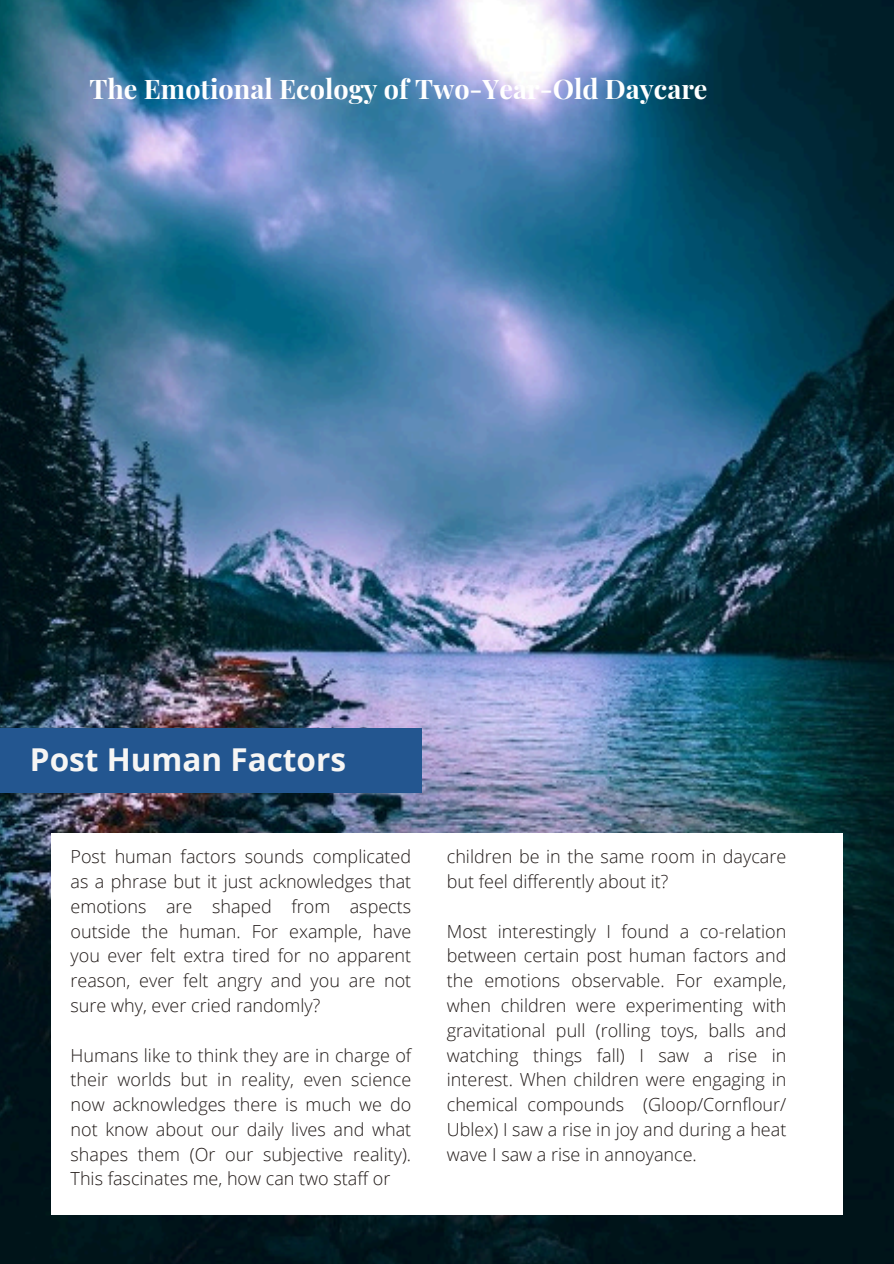
<style>
.page{position:relative;width:894px;height:1264px;background:#fff}
.page>*{position:absolute;margin:0;border:0;box-sizing:border-box;transform-origin:0 0}
.t1{font:700 31.5px "Open Sans";color:#f6f5f4}
.t2{font:700 27px "Playfair Display";color:#fff}
.t3{font:300 18px/24.8px "Open Sans";color:#201917;text-align:justify}
</style>
<div class="page">
<img style="left:0;top:0;width:893px;height:1263px">
<div style="left:51px;top:832px;width:791px;height:382px;background:#fff"></div>
<div style="left:0;top:728px;width:421px;height:65px;background:#235690"></div>
<p class="t2" style="left:89px;top:70px;width:619px">The Emotional Ecology of Two-Year-Old Daycare</p>
<p class="t1" style="left:30px;top:737px;width:317px">Post Human Factors</p>
<h2 class="t3" style="left:71px;top:844px;width:342px">Post human factors sounds complicated as a phrase but it just acknowledges that emotions are shaped from aspects outside the human. For example, have you ever felt extra tired for no apparent reason, ever felt angry and you are not sure why, ever cried randomly?</h2>
<h1 class="t3" style="left:71px;top:1042px;width:342px">Humans like to think they are in charge of their worlds but in reality, even science now acknowledges there is much we do not know about our daily lives and what shapes them (Or our subjective reality).<br>This fascinates me, how can two staff or</h1>
<p class="t3" style="left:446px;top:844px;width:341px">children be in the same room in daycare but feel differently about it?</p>
<p class="t3" style="left:446px;top:918px;width:341px">Most interestingly I found a co-relation between certain post human factors and the emotions observable. For example, when children were experimenting with gravitational pull (rolling toys, balls and watching things fall) I saw a rise in interest. When children were engaging in chemical compounds (Gloop/Cornflour/ Ublex) I saw a rise in joy and during a heat wave I saw a rise in annoyance.</p>
</div>
